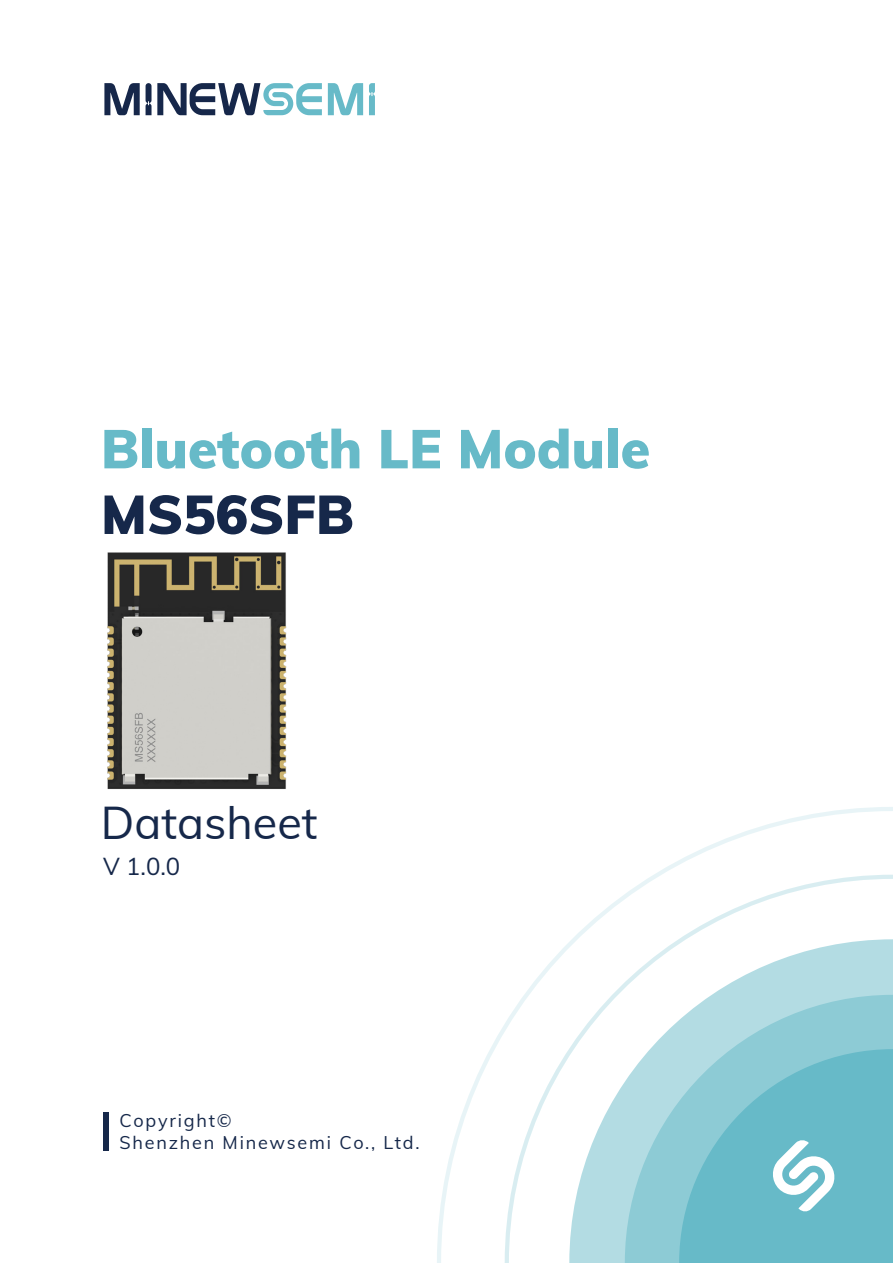
<style>
.page{position:relative;width:893px;height:1263px;background:#fff}
.page>*{position:absolute;margin:0;border:0;box-sizing:border-box;transform-origin:0 0}
.t1{font:900 54px "Muli";color:#67bac8}
.t2{font:900 54px "Muli";color:#16284a}
.t3{font:45px "Muli";color:#16284a}
.t4{font:24px "Muli";color:#16284a}
.t5{font:18px/21.6px "Muli";letter-spacing:.1em;color:#16284a}
</style>
<div class="page">
<svg style="left:104px;top:83px;width:36px;height:32px"></svg>
<svg style="left:328px;top:83px;width:35px;height:32px"></svg>
<svg style="left:146px;top:83px;width:176px;height:32px"></svg>
<svg style="left:369px;top:83px;width:6px;height:32px"></svg>
<div style="left:103px;top:1112px;width:6px;height:39px;background:#16284a"></div>
<svg style="left:437px;top:807px;width:456px;height:456px"></svg>
<svg style="left:726px;top:1096px;width:167px;height:167px;background:#71becb"></svg>
<img style="left:107px;top:552px;width:180px;height:237px">
<h1 class="t1" style="left:101px;top:410px;width:551px">Bluetooth LE Module</h1>
<h1 class="t2" style="left:101px;top:475px;width:254px">MS56SFB</h1>
<h2 class="t3" style="left:101px;top:790px;width:218px">Datasheet</h2>
<h3 class="t4" style="left:103px;top:849px;width:79px">V 1.0.0</h3>
<p class="t5" style="left:119px;top:1109px;width:302px">Copyright©<br>Shenzhen Minewsemi Co., Ltd.</p>
</div>
